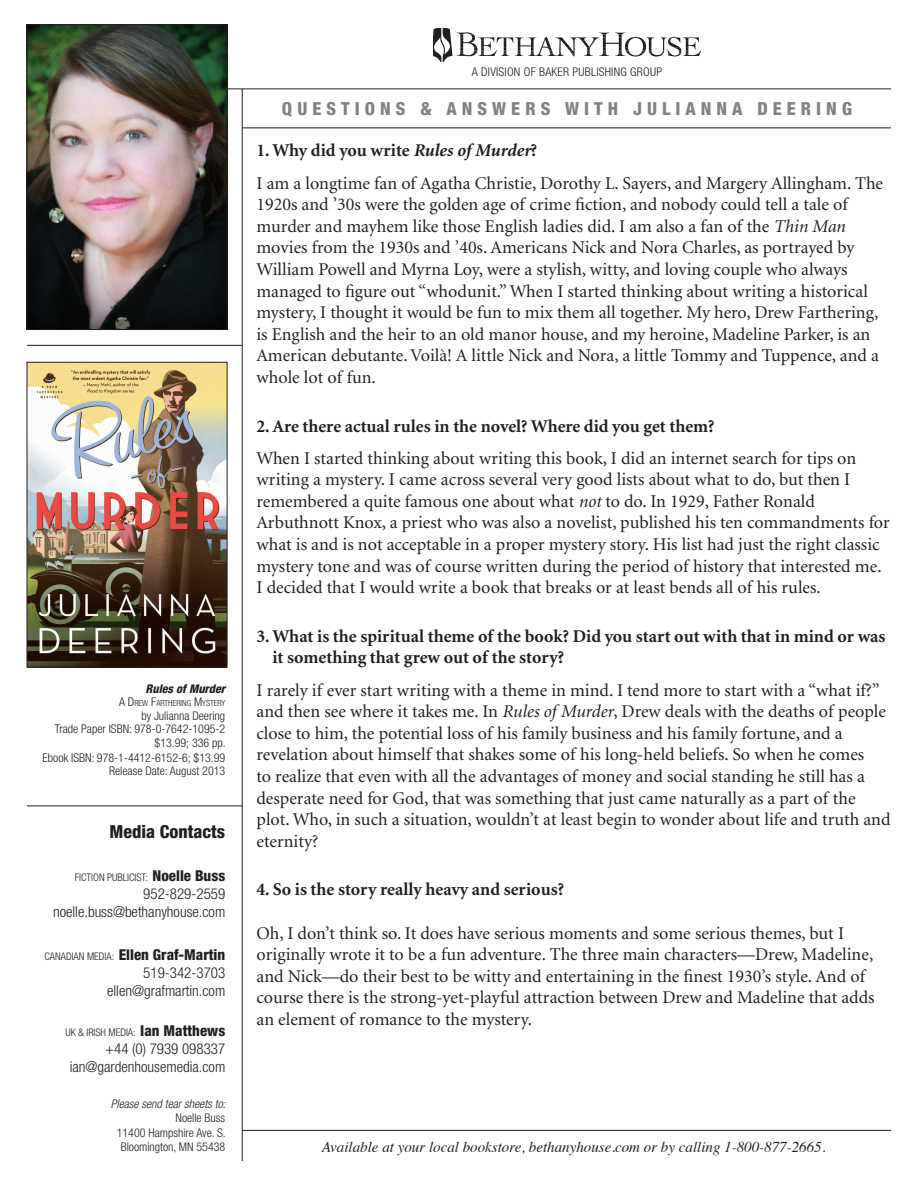
<style>
.page{position:relative;width:918px;height:1188px;background:#fff}
.page>*{position:absolute;margin:0;border:0;box-sizing:border-box;transform-origin:0 0}
.Body_text{font:18px/21.6px "Minion";color:#231f20}
.Body_text-2{font:700 18px/21.6px "Minion";color:#231f20}
.t1{font:800 condensed 18px "Helvetica Neue";letter-spacing:.28em;color:#808285}
.t2{font:800 condensed 18px "Helvetica Neue";color:#231f20}
.t3{font:300 condensed 15px "Helvetica Neue";color:#231f20}
.t4{font:italic 15px "Times";color:#231f20}
.t5{font:800 condensed 15px "Helvetica Neue";color:#231f20}
.Book_ID{font:300 condensed 12px "Helvetica Neue";color:#231f20}
.Book_ID-2{font:300 condensed 12px "Helvetica Neue";letter-spacing:.02em;color:#231f20}
.t6{font:italic 300 condensed 12px "Helvetica Neue";color:#231f20}
.Book_Title{font:italic 800 condensed 12px "Helvetica Neue";color:#231f20}
.t7{font:300 condensed 10.5px "Helvetica Neue";color:#231f20}
.Book_ID-3{font:300 condensed 8.4px "Helvetica Neue";color:#231f20}
.t8{font:5.55px/5.6px "Cochin";letter-spacing:-.04em;color:#231f20}
.s1{font-size:12px}
.s2{font-weight:800;font-size:15px}
.s3{font-weight:300;font-size:10.5px}
.s4{font-style:italic}
</style>
<div class="page">
<svg style="left:434px;top:28px;width:266px;height:34px"></svg>
<img style="left:29px;top:364px;width:196px;height:301px">
<div style="left:27px;top:362px;width:200px;height:305px;border:1px solid #231f20"></div>
<img style="left:29px;top:27px;width:196px;height:301px">
<div style="left:27px;top:25px;width:200px;height:305px;border:1px solid #231f20"></div>
<hr style="left:242px;top:1130px;width:649px;height:1px;background:#231f20">
<hr style="left:27px;top:345px;width:215px;height:1px;background:#231f20">
<hr style="left:242px;top:89px;width:1px;height:1072px;background:#231f20">
<hr style="left:243px;top:128px;width:648px;height:1px;background:#231f20">
<hr style="left:227px;top:89px;width:664px;height:1px;background:#231f20">
<hr style="left:27px;top:806px;width:215px;height:1px;background:#231f20">
<p class="Book_Title" style="left:146px;top:681px;width:81px">Rules of Murder</p>
<p class="Book_ID-3" style="left:119px;top:698px;width:108px"><span class="s1">A</span> <span class="s1">D</span>REW <span class="s1">F</span>ARTHERING <span class="s1">M</span>YSTERY</p>
<p class="Book_ID" style="left:141px;top:708px;width:85px">by Julianna Deering</p>
<p class="Book_ID" style="left:55px;top:722px;width:172px">Trade Paper ISBN: 978-0-7642-1095-2</p>
<p class="Book_ID" style="left:155px;top:735px;width:73px">$13.99; 336 pp.</p>
<p class="Book_ID" style="left:43px;top:750px;width:184px">Ebook ISBN: 978-1-4412-6152-6; $13.99</p>
<p class="Book_ID" style="left:109px;top:764px;width:118px">Release Date: August 2013</p>
<p class="t2" style="left:110px;top:821px;width:117px">Media Contacts</p>
<p class="t7" style="left:75px;top:872px;width:152px">FICTION PUBLICIST: <span class="s2">Noelle Buss</span></p>
<p class="t3" style="left:143px;top:885px;width:83px">952-829-2559</p>
<p class="t3" style="left:53px;top:903px;width:174px">noelle.buss@bethanyhouse.com</p>
<p class="t5" style="left:44px;top:946px;width:182px"><span class="s3">CANADIAN MEDIA:</span> Ellen Graf-Martin</p>
<p class="t3" style="left:143px;top:965px;width:83px">519-342-3703</p>
<p class="t3" style="left:107px;top:983px;width:120px">ellen@grafmartin.com</p>
<p class="t7" style="left:65px;top:1026px;width:161px">UK &amp; IRISH MEDIA: <span class="s2">Ian Matthews</span></p>
<p class="t3" style="left:105px;top:1040px;width:122px">+44 (0) 7939 098337</p>
<p class="t3" style="left:70px;top:1058px;width:157px">ian@gardenhousemedia.com</p>
<p class="t6" style="left:111px;top:1097px;width:117px">Please send tear sheets to:</p>
<p class="Book_ID" style="left:176px;top:1111px;width:51px">Noelle Buss</p>
<p class="Book_ID" style="left:117px;top:1126px;width:110px">11400 Hampshire Ave. S.</p>
<p class="Book_ID" style="left:121px;top:1140px;width:106px">Bloomington, MN 55438</p>
<p class="Book_ID-2" style="left:472px;top:65px;width:192px">A DIVISION OF BAKER PUBLISHING GROUP</p>
<p class="t1" style="left:282px;top:97px;width:572px">QUESTIONS &amp; ANSWERS WITH JULIANNA DEERING</p>
<p class="Body_text-2" style="left:256px;top:140px;width:282px">1. Why did you write <span class="s4">Rules of Murder</span>?</p>
<p class="Body_text" style="left:256px;top:173px;width:628px">I am a longtime fan of Agatha Christie, Dorothy L. Sayers, and Margery Allingham. The 1920s and ’30s were the golden age of crime fiction, and nobody could tell a tale of murder and mayhem like those English ladies did. I am also a fan of the <span class="s4">Thin Man </span>movies from the 1930s and ’40s. Americans Nick and Nora Charles, as portrayed by William Powell and Myrna Loy, were a stylish, witty, and loving couple who always managed to figure out “whodunit.” When I started thinking about writing a historical mystery, I thought it would be fun to mix them all together. My hero, Drew Farthering, is English and the heir to an old manor house, and my heroine, Madeline Parker, is an American debutante. Voilà! A little Nick and Nora, a little Tommy and Tuppence, and a whole lot of fun.</p>
<p class="Body_text-2" style="left:256px;top:416px;width:460px">2. Are there actual rules in the novel? Where did you get them?</p>
<p class="Body_text" style="left:256px;top:448px;width:635px">When I started thinking about writing this book, I did an internet search for tips on writing a mystery. I came across several very good lists about what to do, but then I remembered a quite famous one about what <span class="s4">not</span> to do. In 1929, Father Ronald Arbuthnott Knox, a priest who was also a novelist, published his ten commandments for what is and is not acceptable in a proper mystery story. His list had just the right classic mystery tone and was of course written during the period of history that interested me.<br>I decided that I would write a book that breaks or at least bends all of his rules.</p>
<p class="Body_text-2" style="left:272px;top:626px;width:615px;text-indent:-16px">3. What is the spiritual theme of the book? Did you start out with that in mind or was it something that grew out of the story?</p>
<p class="Body_text" style="left:256px;top:680px;width:636px">I rarely if ever start writing with a theme in mind. I tend more to start with a “what if?” and then see where it takes me. In <span class="s4">Rules of Murder</span>, Drew deals with the deaths of people close to him, the potential loss of his family business and his family fortune, and a revelation about himself that shakes some of his long-held beliefs. So when he comes<br>to realize that even with all the advantages of money and social standing he still has a desperate need for God, that was something that just came naturally as a part of the plot. Who, in such a situation, wouldn’t at least begin to wonder about life and truth and eternity?</p>
<p class="Body_text-2" style="left:256px;top:879px;width:309px">4. So is the story really heavy and serious?</p>
<p class="Body_text" style="left:256px;top:923px;width:620px">Oh, I don’t think so. It does have serious moments and some serious themes, but I originally wrote it to be a fun adventure. The three main characters—Drew, Madeline, and Nick—do their best to be witty and entertaining in the finest 1930’s style. And of course there is the strong-yet-playful attraction between Drew and Madeline that adds an element of romance to the mystery.</p>
<p class="t8" style="left:761px;top:243px;width:123px">Follow this layout for applications where the designated logo area is expremely narrow. Including these proportions</p>
<p class="t4" style="left:322px;top:1134px;width:505px">Available at your local bookstore, bethanyhouse.com or by calling 1-800-877-2665.</p>
</div>
